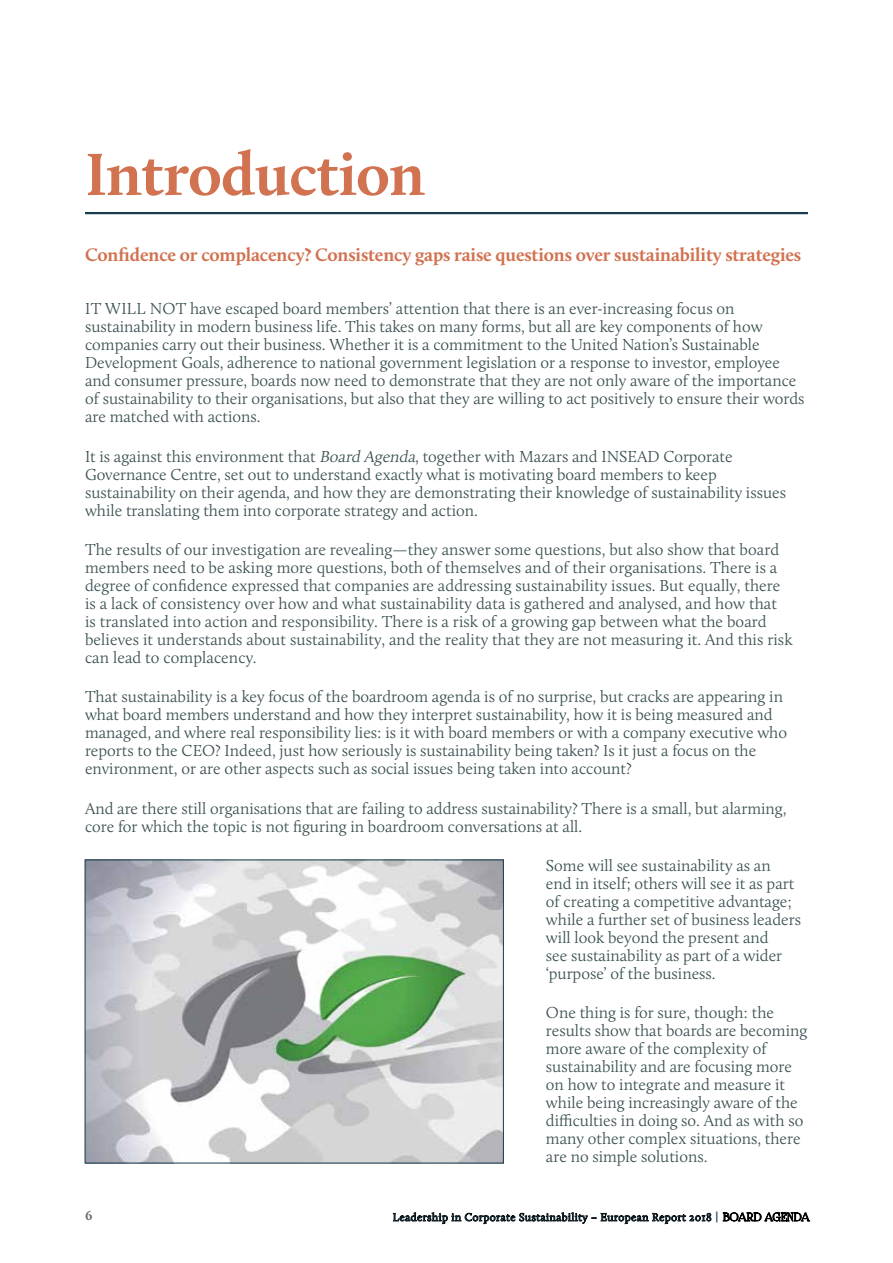
<style>
.page{position:relative;width:893px;height:1263px;background:#fff}
.page>*{position:absolute;margin:0;border:0;box-sizing:border-box;transform-origin:0 0}
.t1{font:700 61.5px "Calluna";letter-spacing:-.01em;color:#d17250}
.t2{font:700 18.75px "Calluna";letter-spacing:-.01em;color:#d17250}
.t3{font:300 16.5px/18px "Calluna";color:#3a4f51}
.t4{font:700 13.5px "Calluna";color:#6d6e71}
.t5{font:300 11.25px "Calluna";letter-spacing:.04em;color:#183b4d}
.s1{font-style:italic}
.s2{font-family:"Gotham Narrow";font-weight:500;font-size:12px}
.s3{font-family:"Foglihten No 06";font-weight:400;color:#000}
</style>
<div class="page">
<svg style="left:393px;top:1212px;width:318px;height:12px"></svg>
<svg style="left:723px;top:1211px;width:87px;height:10px"></svg>
<hr style="left:85px;top:212px;width:723px;height:2px;background:#183b4d">
<img style="left:87px;top:862px;width:414px;height:299px">
<h1 class="t1" style="left:85px;top:136px;width:342px">Introduction</h1>
<p class="t2" style="left:85px;top:243px;width:718px">Confidence or complacency? Consistency gaps raise questions over sustainability strategies</p>
<p class="t3" style="left:85px;top:300px;width:721px">IT WILL NOT have escaped board members’ attention that there is an ever-increasing focus on sustainability in modern business life. This takes on many forms, but all are key components of how companies carry out their business. Whether it is a commitment to the United Nation’s Sustainable Development Goals, adherence to national government legislation or a response to investor, employee and consumer pressure, boards now need to demonstrate that they are not only aware of the importance of sustainability to their organisations, but also that they are willing to act positively to ensure their words are matched with actions.</p>
<p class="t3" style="left:85px;top:447px;width:703px">It is against this environment that <span class="s1">Board Agenda</span>, together with Mazars and INSEAD Corporate Governance Centre, set out to understand exactly what is motivating board members to keep sustainability on their agenda, and how they are demonstrating their knowledge of sustainability issues while translating them into corporate strategy and action.</p>
<p class="t3" style="left:85px;top:540px;width:709px">The results of our investigation are revealing—they answer some questions, but also show that board members need to be asking more questions, both of themselves and of their organisations. There is a degree of confidence expressed that companies are addressing sustainability issues. But equally, there is a lack of consistency over how and what sustainability data is gathered and analysed, and how that<br>is translated into action and responsibility. There is a risk of a growing gap between what the board believes it understands about sustainability, and the reality that they are not measuring it. And this risk can lead to complacency.</p>
<p class="t3" style="left:85px;top:688px;width:703px">That sustainability is a key focus of the boardroom agenda is of no surprise, but cracks are appearing in what board members understand and how they interpret sustainability, how it is being measured and managed, and where real responsibility lies: is it with board members or with a company executive who reports to the CEO? Indeed, just how seriously is sustainability being taken? Is it just a focus on the environment, or are other aspects such as social issues being taken into account?</p>
<p class="t3" style="left:85px;top:799px;width:703px">And are there still organisations that are failing to address sustainability? There is a small, but alarming, core for which the topic is not figuring in boardroom conversations at all.</p>
<p class="t3" style="left:546px;top:856px;width:257px">Some will see sustainability as an<br>end in itself; others will see it as part of creating a competitive advantage; while a further set of business leaders will look beyond the present and<br>see sustainability as part of a wider ‘purpose’ of the business.</p>
<p class="t3" style="left:546px;top:1003px;width:263px">One thing is for sure, though: the results show that boards are becoming more aware of the complexity of sustainability and are focusing more on how to integrate and measure it while being increasingly aware of the difficulties in doing so. And as with so many other complex situations, there are no simple solutions.</p>
<p class="t4" style="left:85px;top:1207px;width:9px">6</p>
<p class="t5" style="left:393px;top:1210px;width:418px">Leadership in Corporate Sustainability – European Report 2018 <span class="s2">|</span> <span class="s3">BOARD AGENDA</span></p>
</div>
